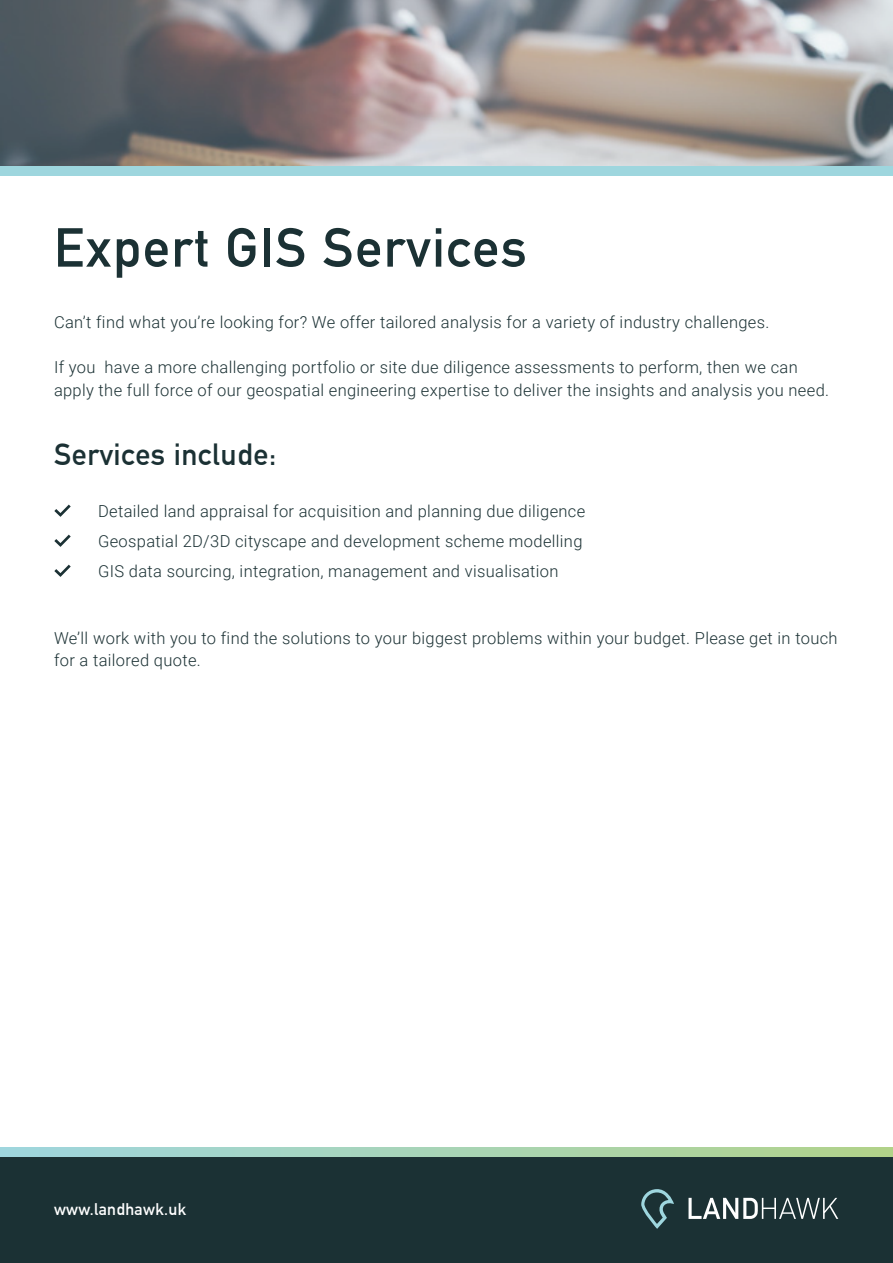
<style>
.page{position:relative;width:893px;height:1263px;background:#fff}
.page>*{position:absolute;margin:0;border:0;box-sizing:border-box;transform-origin:0 0}
.t1{font:700 54px "DIN Alternate";letter-spacing:.03em;color:#1b3134}
.t2{font:700 30px "DIN Alternate";letter-spacing:.02em;color:#1b3134}
.t3{font:300 16.5px/22.5px "Roboto";letter-spacing:.02em;color:#1b3134}
.t4{font:700 16.5px "DIN Alternate";letter-spacing:.02em;color:#fff}
</style>
<div class="page">
<div style="left:0;top:1156px;width:893px;height:107px;background:#1b3134"></div>
<svg style="left:641px;top:1189px;width:33px;height:40px"></svg>
<svg style="left:688px;top:1198px;width:150px;height:21px"></svg>
<svg style="left:0;top:1147px;width:893px;height:9px"></svg>
<img style="left:0;top:0;width:893px;height:166px">
<div style="left:0;top:166px;width:893px;height:10px;background:#9ed6de"></div>
<svg style="left:54px;top:505px;width:17px;height:12px"></svg>
<svg style="left:54px;top:535px;width:17px;height:12px"></svg>
<svg style="left:54px;top:565px;width:17px;height:12px"></svg>
<p class="t1" style="left:54px;top:207px;width:474px">Expert GIS Services</p>
<p class="t3" style="left:54px;top:310px;width:717px">Can’t find what you’re looking for? We offer tailored analysis for a variety of industry challenges.</p>
<p class="t3" style="left:54px;top:355px;width:777px">If you have a more challenging portfolio or site due diligence assessments to perform, then we can apply the full force of our geospatial engineering expertise to deliver the insights and analysis you need.</p>
<p class="t2" style="left:54px;top:432px;width:224px">Services include:</p>
<p class="t3" style="left:98px;top:499px;width:489px">Detailed land appraisal for acquisition and planning due diligence</p>
<p class="t3" style="left:98px;top:529px;width:486px">Geospatial 2D/3D cityscape and development scheme modelling</p>
<p class="t3" style="left:98px;top:559px;width:462px">GIS data sourcing, integration, management and visualisation</p>
<p class="t3" style="left:54px;top:626px;width:785px">We’ll work with you to find the solutions to your biggest problems within your budget. Please get in touch for a tailored quote.</p>
<p class="t4" style="left:54px;top:1197px;width:134px">www.landhawk.uk</p>
</div>
